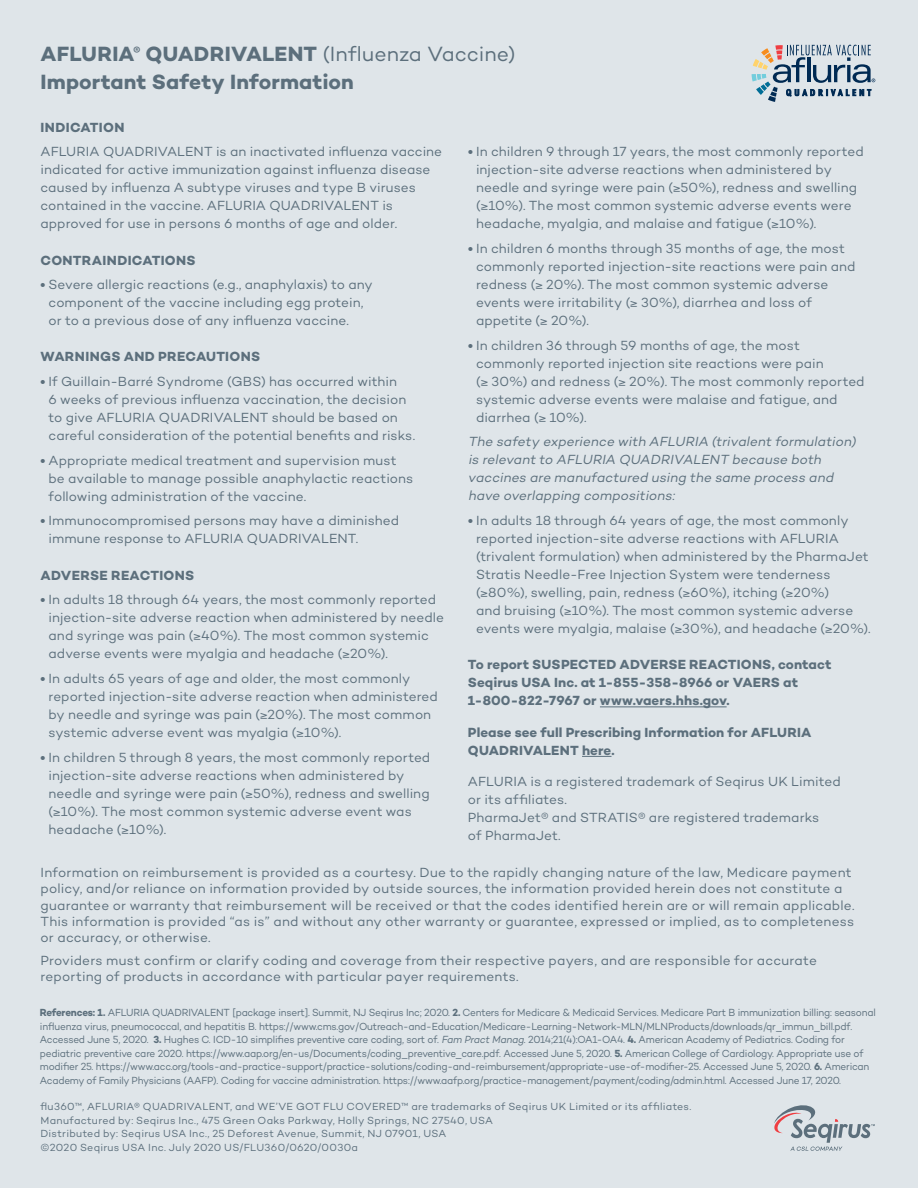
<style>
.page{position:relative;width:918px;height:1188px;background:#dfe5e9}
.page>*{position:absolute;margin:0;border:0;box-sizing:border-box;transform-origin:0 0}
.t1{font:700 21px/27px "Campton";letter-spacing:.005em;color:#5c6f7c}
.t2{font:13.5px/18px "Campton";letter-spacing:.005em;color:#5c6f7c}
.t3{font:700 13.5px/18px "Campton";letter-spacing:.01em;color:#5c6f7c}
.t4{font:italic 13.5px/18px "Campton";color:#5c6f7c}
.t5{font:10.5px/13.5px "Campton";letter-spacing:-.02em;color:#5c6f7c;scale:.95 1}
.t6{font:10.5px/13.5px "Campton";letter-spacing:.025em;color:#5c6f7c}
.s1{font-weight:400}
.s2{font-weight:700}
.s3{font-style:italic}
</style>
<div class="page">
<svg style="left:774px;top:1105px;width:101px;height:46px"></svg>
<svg style="left:752px;top:45px;width:123px;height:57px"></svg>
<hr style="left:600px;top:707px;width:127px;height:1px;background:#5c6f7c">
<hr style="left:582px;top:756px;width:30px;height:1px;background:#5c6f7c">
<h1 class="t1" style="left:40px;top:41px;width:476px">AFLURIA<sup>®</sup> QUADRIVALENT <span class="s1">(Influenza Vaccine)<br></span>Important Safety Information</h1>
<p class="t3" style="left:41px;top:118px;width:85px">INDICATION</p>
<p class="t2" style="left:40px;top:142px;width:403px">AFLURIA QUADRIVALENT is an inactivated influenza vaccine indicated for active immunization against influenza disease caused by influenza A subtype viruses and type B viruses contained in the vaccine. AFLURIA QUADRIVALENT is approved for use in persons 6 months of age and older.</p>
<p class="t3" style="left:41px;top:251px;width:157px">CONTRAINDICATIONS</p>
<p class="t2" style="left:49px;top:275px;width:326px;text-indent:-8px"><span class="s2">•</span> Severe allergic reactions (e.g., anaphylaxis) to any component of the vaccine including egg protein, or to a previous dose of any influenza vaccine.</p>
<p class="t3" style="left:41px;top:348px;width:221px">WARNINGS AND PRECAUTIONS</p>
<p class="t2" style="left:49px;top:372px;width:368px;text-indent:-8px"><span class="s2">•</span> If Guillain-Barré Syndrome (GBS) has occurred within<br>6 weeks of previous influenza vaccination, the decision to give AFLURIA QUADRIVALENT should be based on careful consideration of the potential benefits and risks.</p>
<p class="t2" style="left:49px;top:451px;width:366px;text-indent:-8px"><span class="s2">•</span> Appropriate medical treatment and supervision must be available to manage possible anaphylactic reactions following administration of the vaccine.</p>
<p class="t2" style="left:49px;top:511px;width:352px;text-indent:-8px"><span class="s2">•</span> Immunocompromised persons may have a diminished immune response to AFLURIA QUADRIVALENT.</p>
<p class="t3" style="left:41px;top:566px;width:155px">ADVERSE REACTIONS</p>
<p class="t2" style="left:49px;top:590px;width:397px;text-indent:-8px"><span class="s2">•</span> In adults 18 through 64 years, the most commonly reported injection-site adverse reaction when administered by needle and syringe was pain (≥40%). The most common systemic adverse events were myalgia and headache (≥20%).</p>
<p class="t2" style="left:49px;top:669px;width:391px;text-indent:-8px"><span class="s2">•</span> In adults 65 years of age and older, the most commonly reported injection-site adverse reaction when administered by needle and syringe was pain (≥20%). The most common systemic adverse event was myalgia (≥10%).</p>
<p class="t2" style="left:49px;top:748px;width:383px;text-indent:-8px"><span class="s2">•</span> In children 5 through 8 years, the most commonly reported injection-site adverse reactions when administered by needle and syringe were pain (≥50%), redness and swelling (≥10%). The most common systemic adverse event was headache (≥10%).</p>
<p class="t2" style="left:476px;top:142px;width:389px;text-indent:-8px"><span class="s2">•</span> In children 9 through 17 years, the most commonly reported injection-site adverse reactions when administered by needle and syringe were pain (≥50%), redness and swelling (≥10%). The most common systemic adverse events were headache, myalgia, and malaise and fatigue (≥10%).</p>
<p class="t2" style="left:476px;top:239px;width:381px;text-indent:-8px"><span class="s2">•</span> In children 6 months through 35 months of age, the most commonly reported injection-site reactions were pain and redness (≥ 20%). The most common systemic adverse events were irritability (≥ 30%), diarrhea and loss of appetite (≥ 20%).</p>
<p class="t2" style="left:476px;top:336px;width:390px;text-indent:-8px"><span class="s2">•</span> In children 36 through 59 months of age, the most commonly reported injection site reactions were pain<br>(≥ 30%) and redness (≥ 20%). The most commonly reported systemic adverse events were malaise and fatigue, and diarrhea (≥ 10%).</p>
<p class="t4" style="left:468px;top:433px;width:392px">The safety experience with AFLURIA (trivalent formulation) is relevant to AFLURIA QUADRIVALENT because both vaccines are manufactured using the same process and have overlapping compositions:</p>
<p class="t2" style="left:476px;top:511px;width:396px;text-indent:-8px"><span class="s2">•</span> In adults 18 through 64 years of age, the most commonly reported injection-site adverse reactions with AFLURIA (trivalent formulation) when administered by the PharmaJet Stratis Needle-Free Injection System were tenderness (≥80%), swelling, pain, redness (≥60%), itching (≥20%)<br>and bruising (≥10%). The most common systemic adverse events were myalgia, malaise (≥30%), and headache (≥20%).</p>
<p class="t3" style="left:468px;top:656px;width:365px">To report SUSPECTED ADVERSE REACTIONS, contact<br>Seqirus USA Inc. at 1-855-358-8966 or VAERS at<br>1-800-822-7967 or www.vaers.hhs.gov.</p>
<p class="t3" style="left:468px;top:723px;width:345px">Please see full Prescribing Information for AFLURIA<br>QUADRIVALENT here.</p>
<p class="t2" style="left:468px;top:773px;width:374px">AFLURIA is a registered trademark of Seqirus UK Limited or its affiliates.<br>PharmaJet® and STRATIS® are registered trademarks<br>of PharmaJet.</p>
<p class="t2" style="left:40px;top:864px;width:815px;line-height:16.2px">Information on reimbursement is provided as a courtesy. Due to the rapidly changing nature of the law, Medicare payment policy, and/or reliance on information provided by outside sources, the information provided herein does not constitute a guarantee or warranty that reimbursement will be received or that the codes identified herein are or will remain applicable.<br>This information is provided “as is” and without any other warranty or guarantee, expressed or implied, as to completeness or accuracy, or otherwise.</p>
<p class="t2" style="left:40px;top:952px;width:778px;line-height:16.2px">Providers must confirm or clarify coding and coverage from their respective payers, and are responsible for accurate reporting of products in accordance with particular payer requirements.</p>
<p class="t5" style="left:40px;top:1005px;width:881px"><span class="s2">References: 1.</span> AFLURIA QUADRIVALENT [package insert]. Summit, NJ Seqirus Inc; 2020. <span class="s2">2.</span> Centers for Medicare &amp; Medicaid Services. Medicare Part B immunization billing: seasonal influenza virus, pneumococcal, and hepatitis B. https://www.cms.gov/Outreach-and-Education/Medicare-Learning-Network-MLN/MLNProducts/downloads/qr_immun_bill.pdf.<br>Accessed June 5, 2020. <span class="s2">3.</span> Hughes C. ICD-10 simplifies preventive care coding, sort of. <span class="s3">Fam PractManag</span>. 2014;21(4):OA1-OA4. <span class="s2">4.</span> American Academy of Pediatrics. Coding for pediatric preventive care 2020. https://www.aap.org/en-us/Documents/coding_preventive_care.pdf. Accessed June 5, 2020. <span class="s2">5.</span> American College of Cardiology. Appropriate use of modifier 25. https://www.acc.org/tools-and-practice-support/practice-solutions/coding-and-reimbursement/appropriate-use-of-modifier-25. Accessed June 5, 2020. <span class="s2">6.</span> American Academy of Family Physicians (AAFP). Coding for vaccine administration. https://www.aafp.org/practice-management/payment/coding/admin.html. Accessed June 17, 2020.</p>
<p class="t6" style="left:40px;top:1099px;width:652px">flu360™, AFLURIA® QUADRIVALENT, and WE’VE GOT FLU COVERED™ are trademarks of Seqirus UK Limited or its affiliates.<br>Manufactured by: Seqirus Inc., 475 Green Oaks Parkway, Holly Springs, NC 27540, USA<br>Distributed by: Seqirus USA Inc., 25 Deforest Avenue, Summit, NJ 07901, USA<br>©2020 Seqirus USA Inc. July 2020 US/FLU360/0620/0030a</p>
</div>
